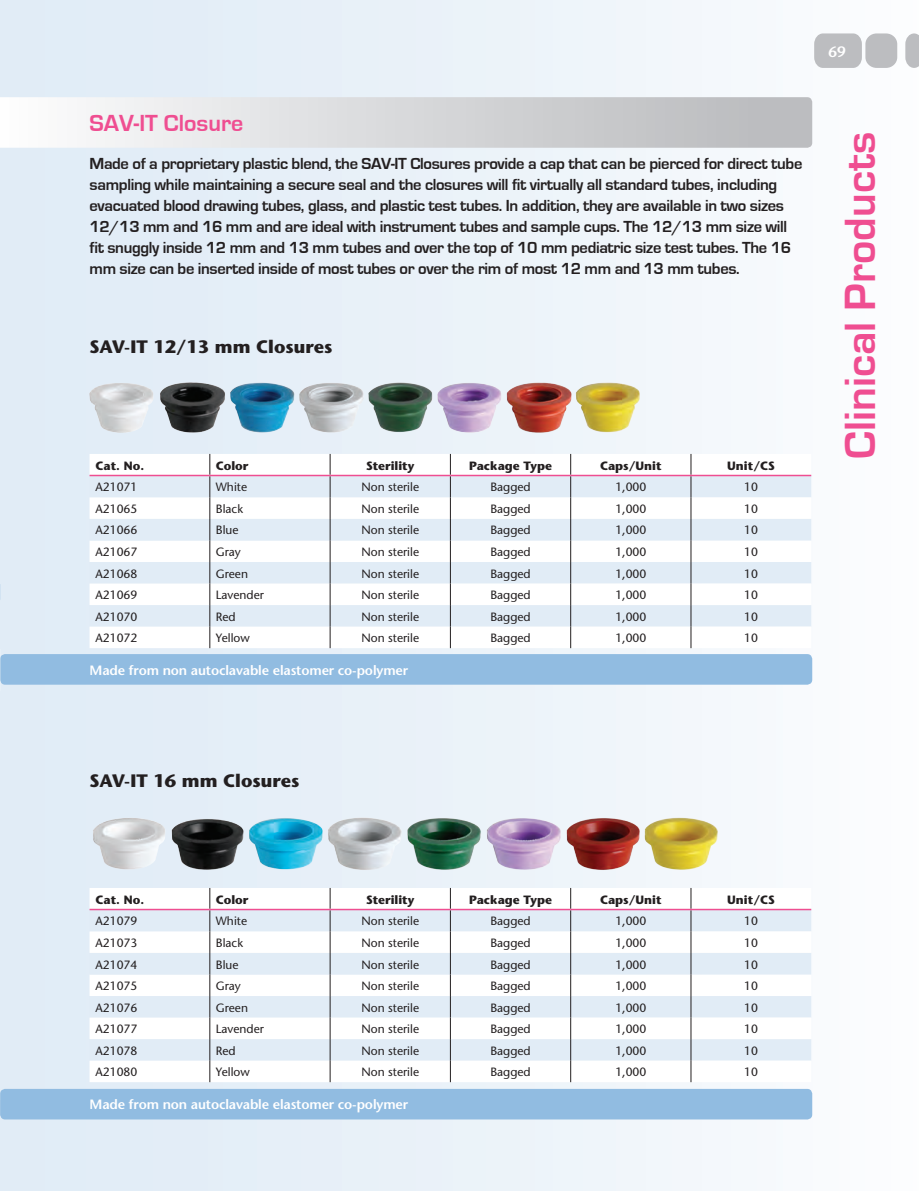
<style>
.page{position:relative;width:919px;height:1191px;background:#fff}
.page>*{position:absolute;margin:0;border:0;box-sizing:border-box;transform-origin:0 0}
.t1{font:700 45px "Eurostile";color:#ef4e91}
.t2{font:700 24px "Eurostile";color:#ef4e91}
.t3{font:700 18px "Stone Sans";color:#231f20}
.t4{font:700 16.5px/21px "Eurostile";letter-spacing:-.02em;color:#231f20}
.t5{font:600 15px "Stone Sans";color:#fff}
.t6{font:600 13.5px "Stone Sans";letter-spacing:-.01em;color:#fff}
.t7{font:12px "Stone Sans";color:#231f20}
.t8{font:700 12px "Stone Sans";color:#231f20}
</style>
<div class="page">
<div style="left:0;top:0;width:918px;height:1191px;background:linear-gradient(to right,#ddeaf5,#fafcfd)"></div>
<svg style="left:814px;top:33px;width:47px;height:35px;background:#bfc0c3"></svg>
<div style="left:865px;top:33px;width:32px;height:35px;background:#bcbdc0;border-radius:11px"></div>
<svg style="left:905px;top:33px;width:13px;height:35px"></svg>
<div style="left:0;top:1088px;width:812px;height:31px;background:#91bce1;border-radius:5px"></div>
<div style="left:0;top:654px;width:812px;height:30px;background:#91bce1;border-radius:5px"></div>
<svg style="left:0;top:1096px;width:1px;height:24px"></svg>
<svg style="left:0;top:580px;width:1px;height:24px"></svg>
<svg style="left:0;top:97px;width:812px;height:51px"></svg>
<svg style="left:0;top:644px;width:1px;height:51px"></svg>
<svg style="left:89px;top:454px;width:722px;height:194px"></svg>
<hr style="left:89px;top:475px;width:121px;height:1px;background:#ef4e91">
<hr style="left:210px;top:475px;width:120px;height:1px;background:#ef4e91">
<hr style="left:330px;top:475px;width:120px;height:1px;background:#ef4e91">
<hr style="left:450px;top:475px;width:120px;height:1px;background:#ef4e91">
<hr style="left:570px;top:475px;width:121px;height:1px;background:#ef4e91">
<hr style="left:691px;top:475px;width:120px;height:1px;background:#ef4e91">
<svg style="left:89px;top:888px;width:722px;height:194px"></svg>
<hr style="left:570px;top:908px;width:121px;height:2px;background:#ef4e91">
<hr style="left:691px;top:908px;width:120px;height:2px;background:#ef4e91">
<img style="left:69px;top:376px;width:575px;height:60px">
<img style="left:89px;top:805px;width:650px;height:68px">
<p class="t2" style="left:89px;top:110px;width:155px">SAV-IT Closure</p>
<p class="t4" style="left:89px;top:153px;width:714px">Made of a proprietary plastic blend, the SAV-IT Closures provide a cap that can be pierced for direct tube sampling while maintaining a secure seal and the closures will fit virtually all standard tubes, including evacuated blood drawing tubes, glass, and plastic test tubes. In addition, they are available in two sizes 12/13 mm and 16 mm and are ideal with instrument tubes and sample cups. The 12/13 mm size will fit snuggly inside 12 mm and 13 mm tubes and over the top of 10 mm pediatric size test tubes. The 16 mm size can be inserted inside of most tubes or over the rim of most 12 mm and 13 mm tubes.</p>
<p class="t3" style="left:89px;top:336px;width:244px">SAV-IT 12/13 mm Closures</p>
<p class="t8" style="left:95px;top:458px;width:50px">Cat. No.</p>
<p class="t8" style="left:216px;top:458px;width:34px">Color</p>
<p class="t8" style="left:366px;top:458px;width:50px">Sterility</p>
<p class="t8" style="left:469px;top:458px;width:84px">Package Type</p>
<p class="t8" style="left:600px;top:458px;width:63px">Caps/Unit</p>
<p class="t8" style="left:727px;top:458px;width:49px">Unit/CS</p>
<p class="t7" style="left:95px;top:479px;width:43px">A21071</p>
<p class="t7" style="left:216px;top:479px;width:33px">White</p>
<p class="t7" style="left:361px;top:479px;width:59px">Non sterile</p>
<p class="t7" style="left:490px;top:479px;width:42px">Bagged</p>
<p class="t7" style="left:615px;top:479px;width:32px">1,000</p>
<p class="t7" style="left:744px;top:479px;width:15px">10</p>
<p class="t7" style="left:95px;top:501px;width:43px">A21065</p>
<p class="t7" style="left:216px;top:501px;width:29px">Black</p>
<p class="t7" style="left:361px;top:501px;width:59px">Non sterile</p>
<p class="t7" style="left:490px;top:501px;width:42px">Bagged</p>
<p class="t7" style="left:615px;top:501px;width:32px">1,000</p>
<p class="t7" style="left:744px;top:501px;width:15px">10</p>
<p class="t7" style="left:95px;top:523px;width:43px">A21066</p>
<p class="t7" style="left:216px;top:523px;width:24px">Blue</p>
<p class="t7" style="left:361px;top:523px;width:59px">Non sterile</p>
<p class="t7" style="left:490px;top:523px;width:42px">Bagged</p>
<p class="t7" style="left:615px;top:523px;width:32px">1,000</p>
<p class="t7" style="left:744px;top:523px;width:15px">10</p>
<p class="t7" style="left:95px;top:544px;width:43px">A21067</p>
<p class="t7" style="left:216px;top:544px;width:26px">Gray</p>
<p class="t7" style="left:361px;top:544px;width:59px">Non sterile</p>
<p class="t7" style="left:490px;top:544px;width:42px">Bagged</p>
<p class="t7" style="left:615px;top:544px;width:32px">1,000</p>
<p class="t7" style="left:744px;top:544px;width:15px">10</p>
<p class="t7" style="left:95px;top:566px;width:43px">A21068</p>
<p class="t7" style="left:216px;top:566px;width:34px">Green</p>
<p class="t7" style="left:361px;top:566px;width:59px">Non sterile</p>
<p class="t7" style="left:490px;top:566px;width:42px">Bagged</p>
<p class="t7" style="left:615px;top:566px;width:32px">1,000</p>
<p class="t7" style="left:744px;top:566px;width:15px">10</p>
<p class="t7" style="left:95px;top:587px;width:43px">A21069</p>
<p class="t7" style="left:216px;top:587px;width:50px">Lavender</p>
<p class="t7" style="left:361px;top:587px;width:59px">Non sterile</p>
<p class="t7" style="left:490px;top:587px;width:42px">Bagged</p>
<p class="t7" style="left:615px;top:587px;width:32px">1,000</p>
<p class="t7" style="left:744px;top:587px;width:15px">10</p>
<p class="t7" style="left:95px;top:609px;width:43px">A21070</p>
<p class="t7" style="left:216px;top:609px;width:21px">Red</p>
<p class="t7" style="left:361px;top:609px;width:59px">Non sterile</p>
<p class="t7" style="left:490px;top:609px;width:42px">Bagged</p>
<p class="t7" style="left:615px;top:609px;width:32px">1,000</p>
<p class="t7" style="left:744px;top:609px;width:15px">10</p>
<p class="t7" style="left:95px;top:630px;width:43px">A21072</p>
<p class="t7" style="left:216px;top:630px;width:35px">Yellow</p>
<p class="t7" style="left:361px;top:630px;width:59px">Non sterile</p>
<p class="t7" style="left:490px;top:630px;width:42px">Bagged</p>
<p class="t7" style="left:615px;top:630px;width:32px">1,000</p>
<p class="t7" style="left:744px;top:630px;width:15px">10</p>
<p class="t6" style="left:89px;top:662px;width:320px">Made from non autoclavable elastomer co-polymer</p>
<p class="t5" style="left:828px;top:42px;width:19px">69</p>
<p class="t1" style="left:835px;top:459px;width:329px;rotate:-90deg">Clinical Products</p>
<p class="t3" style="left:89px;top:769px;width:211px">SAV-IT 16 mm Closures</p>
<p class="t8" style="left:95px;top:891px;width:50px">Cat. No.</p>
<p class="t8" style="left:216px;top:891px;width:34px">Color</p>
<p class="t8" style="left:366px;top:891px;width:50px">Sterility</p>
<p class="t8" style="left:469px;top:891px;width:84px">Package Type</p>
<p class="t8" style="left:600px;top:891px;width:63px">Caps/Unit</p>
<p class="t8" style="left:727px;top:891px;width:49px">Unit/CS</p>
<p class="t7" style="left:95px;top:913px;width:43px">A21079</p>
<p class="t7" style="left:216px;top:913px;width:33px">White</p>
<p class="t7" style="left:361px;top:913px;width:59px">Non sterile</p>
<p class="t7" style="left:490px;top:913px;width:42px">Bagged</p>
<p class="t7" style="left:615px;top:913px;width:32px">1,000</p>
<p class="t7" style="left:744px;top:913px;width:15px">10</p>
<p class="t7" style="left:95px;top:935px;width:43px">A21073</p>
<p class="t7" style="left:216px;top:935px;width:29px">Black</p>
<p class="t7" style="left:361px;top:935px;width:59px">Non sterile</p>
<p class="t7" style="left:490px;top:935px;width:42px">Bagged</p>
<p class="t7" style="left:615px;top:935px;width:32px">1,000</p>
<p class="t7" style="left:744px;top:935px;width:15px">10</p>
<p class="t7" style="left:95px;top:957px;width:43px">A21074</p>
<p class="t7" style="left:216px;top:957px;width:24px">Blue</p>
<p class="t7" style="left:361px;top:957px;width:59px">Non sterile</p>
<p class="t7" style="left:490px;top:957px;width:42px">Bagged</p>
<p class="t7" style="left:615px;top:957px;width:32px">1,000</p>
<p class="t7" style="left:744px;top:957px;width:15px">10</p>
<p class="t7" style="left:95px;top:978px;width:43px">A21075</p>
<p class="t7" style="left:216px;top:978px;width:26px">Gray</p>
<p class="t7" style="left:361px;top:978px;width:59px">Non sterile</p>
<p class="t7" style="left:490px;top:978px;width:42px">Bagged</p>
<p class="t7" style="left:615px;top:978px;width:32px">1,000</p>
<p class="t7" style="left:744px;top:978px;width:15px">10</p>
<p class="t7" style="left:95px;top:1000px;width:43px">A21076</p>
<p class="t7" style="left:216px;top:1000px;width:34px">Green</p>
<p class="t7" style="left:361px;top:1000px;width:59px">Non sterile</p>
<p class="t7" style="left:490px;top:1000px;width:42px">Bagged</p>
<p class="t7" style="left:615px;top:1000px;width:32px">1,000</p>
<p class="t7" style="left:744px;top:1000px;width:15px">10</p>
<p class="t7" style="left:95px;top:1021px;width:43px">A21077</p>
<p class="t7" style="left:216px;top:1021px;width:50px">Lavender</p>
<p class="t7" style="left:361px;top:1021px;width:59px">Non sterile</p>
<p class="t7" style="left:490px;top:1021px;width:42px">Bagged</p>
<p class="t7" style="left:615px;top:1021px;width:32px">1,000</p>
<p class="t7" style="left:744px;top:1021px;width:15px">10</p>
<p class="t7" style="left:95px;top:1043px;width:43px">A21078</p>
<p class="t7" style="left:216px;top:1043px;width:21px">Red</p>
<p class="t7" style="left:361px;top:1043px;width:59px">Non sterile</p>
<p class="t7" style="left:490px;top:1043px;width:42px">Bagged</p>
<p class="t7" style="left:615px;top:1043px;width:32px">1,000</p>
<p class="t7" style="left:744px;top:1043px;width:15px">10</p>
<p class="t7" style="left:95px;top:1064px;width:43px">A21080</p>
<p class="t7" style="left:216px;top:1064px;width:35px">Yellow</p>
<p class="t7" style="left:361px;top:1064px;width:59px">Non sterile</p>
<p class="t7" style="left:490px;top:1064px;width:42px">Bagged</p>
<p class="t7" style="left:615px;top:1064px;width:32px">1,000</p>
<p class="t7" style="left:744px;top:1064px;width:15px">10</p>
<p class="t6" style="left:89px;top:1096px;width:320px">Made from non autoclavable elastomer co-polymer</p>
</div>
